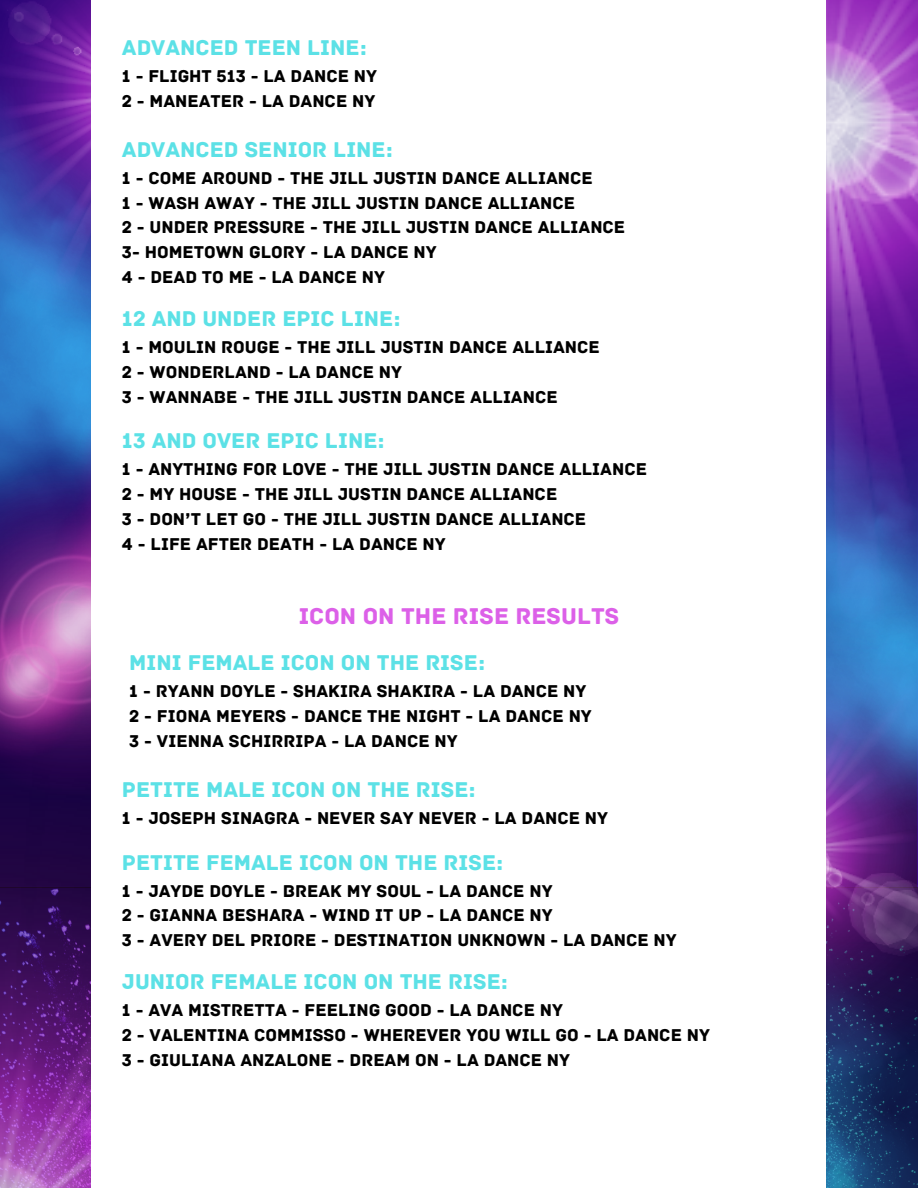
<style>
.page{position:relative;width:918px;height:1188px;background:#fff}
.page>*{position:absolute;margin:0;border:0;box-sizing:border-box;transform-origin:0 0}
.t1{font:24px "Archive";color:#dc60e8}
.t2{font:22.5px "Archive";color:#5ce1e6}
.t3{font:18px "Archive";color:#000}
</style>
<div class="page">
<img style="left:0;top:0;width:91px;height:326px">
<img style="left:826px;top:0;width:92px;height:609px">
<img style="left:826px;top:1090px;width:92px;height:98px">
<img style="left:0;top:326px;width:91px;height:378px">
<img style="left:0;top:704px;width:91px;height:484px">
<img style="left:826px;top:609px;width:92px;height:481px">
<p class="t2" style="left:122px;top:34px;width:246px">ADVANCED TEEN LINE:</p>
<p class="t3" style="left:122px;top:65px;width:257px">1 - FLIGHT 513 - LA DANCE NY</p>
<p class="t3" style="left:122px;top:90px;width:255px">2 - MANEATER - LA DANCE NY</p>
<h1 class="t2" style="left:122px;top:136px;width:272px">ADVANCED SENIOR LINE:</h1>
<p class="t3" style="left:122px;top:167px;width:472px">1 - COME AROUND - THE JILL JUSTIN DANCE ALLIANCE</p>
<p class="t3" style="left:122px;top:192px;width:455px">1 - WASH AWAY - THE JILL JUSTIN DANCE ALLIANCE</p>
<p class="t3" style="left:122px;top:217px;width:505px">2 - UNDER PRESSURE - THE JILL JUSTIN DANCE ALLIANCE</p>
<p class="t3" style="left:122px;top:242px;width:316px">3- HOMETOWN GLORY - LA DANCE NY</p>
<p class="t3" style="left:122px;top:266px;width:265px">4 - DEAD TO ME - LA DANCE NY</p>
<p class="t2" style="left:122px;top:305px;width:280px">12 AND UNDER EPIC LINE:</p>
<p class="t3" style="left:122px;top:337px;width:479px">1 - MOULIN ROUGE - THE JILL JUSTIN DANCE ALLIANCE</p>
<p class="t3" style="left:122px;top:361px;width:282px">2 - WONDERLAND - LA DANCE NY</p>
<p class="t3" style="left:122px;top:386px;width:437px">3 - WANNABE - THE JILL JUSTIN DANCE ALLIANCE</p>
<p class="t2" style="left:122px;top:428px;width:264px">13 AND OVER EPIC LINE:</p>
<p class="t3" style="left:122px;top:459px;width:527px">1 - ANYTHING FOR LOVE - THE JILL JUSTIN DANCE ALLIANCE</p>
<p class="t3" style="left:122px;top:483px;width:437px">2 - MY HOUSE - THE JILL JUSTIN DANCE ALLIANCE</p>
<p class="t3" style="left:122px;top:508px;width:466px">3 - DON’T LET GO - THE JILL JUSTIN DANCE ALLIANCE</p>
<p class="t3" style="left:122px;top:533px;width:325px">4 - LIFE AFTER DEATH - LA DANCE NY</p>
<p class="t1" style="left:299px;top:602px;width:322px">ICON ON THE RISE RESULTS</p>
<p class="t2" style="left:129px;top:649px;width:357px">MINI FEMALE ICON ON THE RISE:</p>
<p class="t3" style="left:129px;top:680px;width:459px">1 - RYANN DOYLE - SHAKIRA SHAKIRA - LA DANCE NY</p>
<p class="t3" style="left:129px;top:705px;width:464px">2 - FIONA MEYERS - DANCE THE NIGHT - LA DANCE NY</p>
<p class="t3" style="left:129px;top:730px;width:330px">3 - VIENNA SCHIRRIPA - LA DANCE NY</p>
<p class="t2" style="left:122px;top:776px;width:355px">PETITE MALE ICON ON THE RISE:</p>
<p class="t3" style="left:122px;top:808px;width:488px">1 - JOSEPH SINAGRA - NEVER SAY NEVER - LA DANCE NY</p>
<p class="t2" style="left:122px;top:849px;width:383px">PETITE FEMALE ICON ON THE RISE:</p>
<p class="t3" style="left:122px;top:880px;width:432px">1 - JAYDE DOYLE - BREAK MY SOUL - LA DANCE NY</p>
<p class="t3" style="left:122px;top:905px;width:432px">2 - GIANNA BESHARA - WIND IT UP - LA DANCE NY</p>
<p class="t3" style="left:122px;top:930px;width:556px">3 - AVERY DEL PRIORE - DESTINATION UNKNOWN - LA DANCE NY</p>
<p class="t2" style="left:122px;top:969px;width:387px">JUNIOR FEMALE ICON ON THE RISE:</p>
<p class="t3" style="left:122px;top:1000px;width:443px">1 - AVA MISTRETTA - FEELING GOOD - LA DANCE NY</p>
<p class="t3" style="left:122px;top:1024px;width:590px">2 - VALENTINA COMMISSO - WHEREVER YOU WILL GO - LA DANCE NY</p>
<p class="t3" style="left:122px;top:1049px;width:450px">3 - GIULIANA ANZALONE - DREAM ON - LA DANCE NY</p>
</div>
